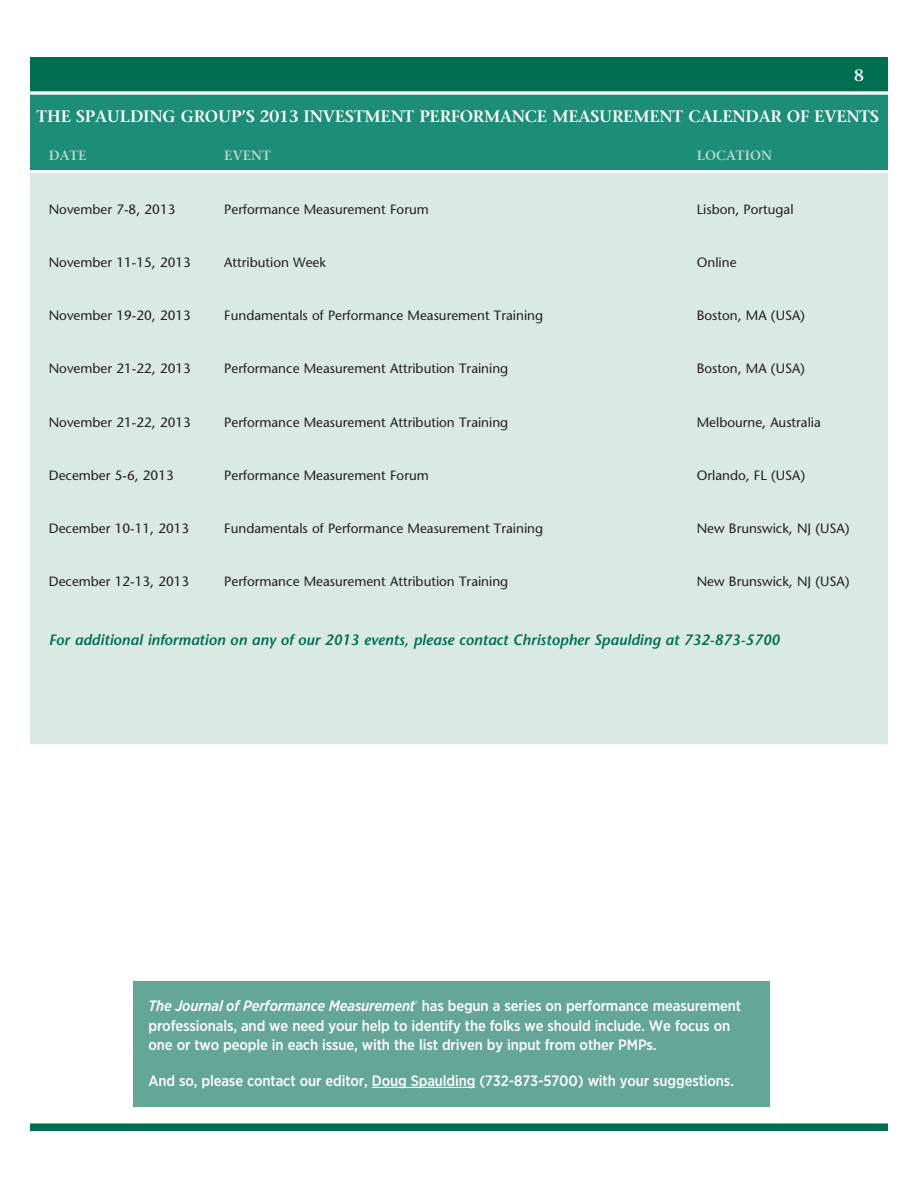
<style>
.page{position:relative;width:918px;height:1188px;background:#fff}
.page>*{position:absolute;margin:0;border:0;box-sizing:border-box;transform-origin:0 0}
.t1{font:600 16.5px "Stone Serif";letter-spacing:-.01em;color:#fff}
.t2{font:500 15px/19.5px "Gotham Narrow";letter-spacing:-.01em;color:#fff}
.t3{font:italic 600 15px "Stone Sans";color:#006e51}
.t4{font:13.5px "Stone Sans";color:#231f20}
.t5{font:600 13.5px "Stone Serif";color:#bad6ce}
.s1{font-style:italic}
</style>
<div class="page">
<div style="left:133px;top:982px;width:637px;height:125px;background:#64a796"></div>
<div style="left:28px;top:124px;width:862px;height:622px;background:#d9eae5"></div>
<div style="left:28px;top:56px;width:862px;height:37px;background:#006e51"></div>
<div style="left:27px;top:54px;width:864px;height:40px;border:3px solid #fff"></div>
<div style="left:28px;top:1122px;width:862px;height:10px;background:#006e51"></div>
<div style="left:27px;top:1120px;width:864px;height:14px;border:3px solid #fff"></div>
<div style="left:28px;top:93px;width:862px;height:79px;background:#1c8e77"></div>
<div style="left:27px;top:92px;width:864px;height:81px;border:3px solid #fff"></div>
<hr style="left:372px;top:1087px;width:103px;height:1px;background:#fff">
<p class="t1" style="left:854px;top:65px;width:11px">8</p>
<p class="t1" style="left:37px;top:106px;width:844px">THE SPAULDING GROUP’S 2013 INVESTMENT PERFORMANCE MEASUREMENT CALENDAR OF EVENTS</p>
<p class="t5" style="left:49px;top:147px;width:39px">DATE</p>
<p class="t5" style="left:224px;top:147px;width:48px">EVENT</p>
<p class="t5" style="left:697px;top:147px;width:77px">LOCATION</p>
<p class="t4" style="left:49px;top:201px;width:128px">November 7-8, 2013</p>
<p class="t4" style="left:224px;top:201px;width:206px">Performance Measurement Forum</p>
<p class="t4" style="left:697px;top:201px;width:98px">Lisbon, Portugal</p>
<p class="t4" style="left:49px;top:254px;width:144px">November 11-15, 2013</p>
<p class="t4" style="left:224px;top:254px;width:103px">Attribution Week</p>
<p class="t4" style="left:697px;top:254px;width:41px">Online</p>
<p class="t4" style="left:49px;top:307px;width:144px">November 19-20, 2013</p>
<p class="t4" style="left:224px;top:307px;width:320px">Fundamentals of Performance Measurement Training</p>
<p class="t4" style="left:697px;top:307px;width:110px">Boston, MA (USA)</p>
<p class="t4" style="left:49px;top:360px;width:144px">November 21-22, 2013</p>
<p class="t4" style="left:224px;top:360px;width:286px">Performance Measurement Attribution Training</p>
<p class="t4" style="left:697px;top:360px;width:110px">Boston, MA (USA)</p>
<p class="t4" style="left:49px;top:414px;width:144px">November 21-22, 2013</p>
<p class="t4" style="left:224px;top:414px;width:286px">Performance Measurement Attribution Training</p>
<p class="t4" style="left:697px;top:414px;width:126px">Melbourne, Australia</p>
<p class="t4" style="left:49px;top:467px;width:127px">December 5-6, 2013</p>
<p class="t4" style="left:224px;top:467px;width:206px">Performance Measurement Forum</p>
<p class="t4" style="left:697px;top:467px;width:110px">Orlando, FL (USA)</p>
<p class="t4" style="left:49px;top:520px;width:142px">December 10-11, 2013</p>
<p class="t4" style="left:224px;top:520px;width:320px">Fundamentals of Performance Measurement Training</p>
<p class="t4" style="left:697px;top:520px;width:154px">New Brunswick, NJ (USA)</p>
<p class="t4" style="left:49px;top:573px;width:142px">December 12-13, 2013</p>
<p class="t4" style="left:224px;top:573px;width:286px">Performance Measurement Attribution Training</p>
<p class="t4" style="left:697px;top:573px;width:154px">New Brunswick, NJ (USA)</p>
<p class="t3" style="left:49px;top:630px;width:733px">For additional information on any of our 2013 events, please contact Christopher Spaulding at 732-873-5700</p>
<p class="t2" style="left:148px;top:996px;width:594px"><span class="s1">The Journal of Performance Measurement</span><sup>®</sup> has begun a series on performance measurement professionals, and we need your help to identify the folks we should include. We focus on one or two people in each issue, with the list driven by input from other PMPs.</p>
<p class="t2" style="left:149px;top:1071px;width:587px">And so, please contact our editor, Doug Spaulding (732-873-5700) with your suggestions.</p>
</div>
